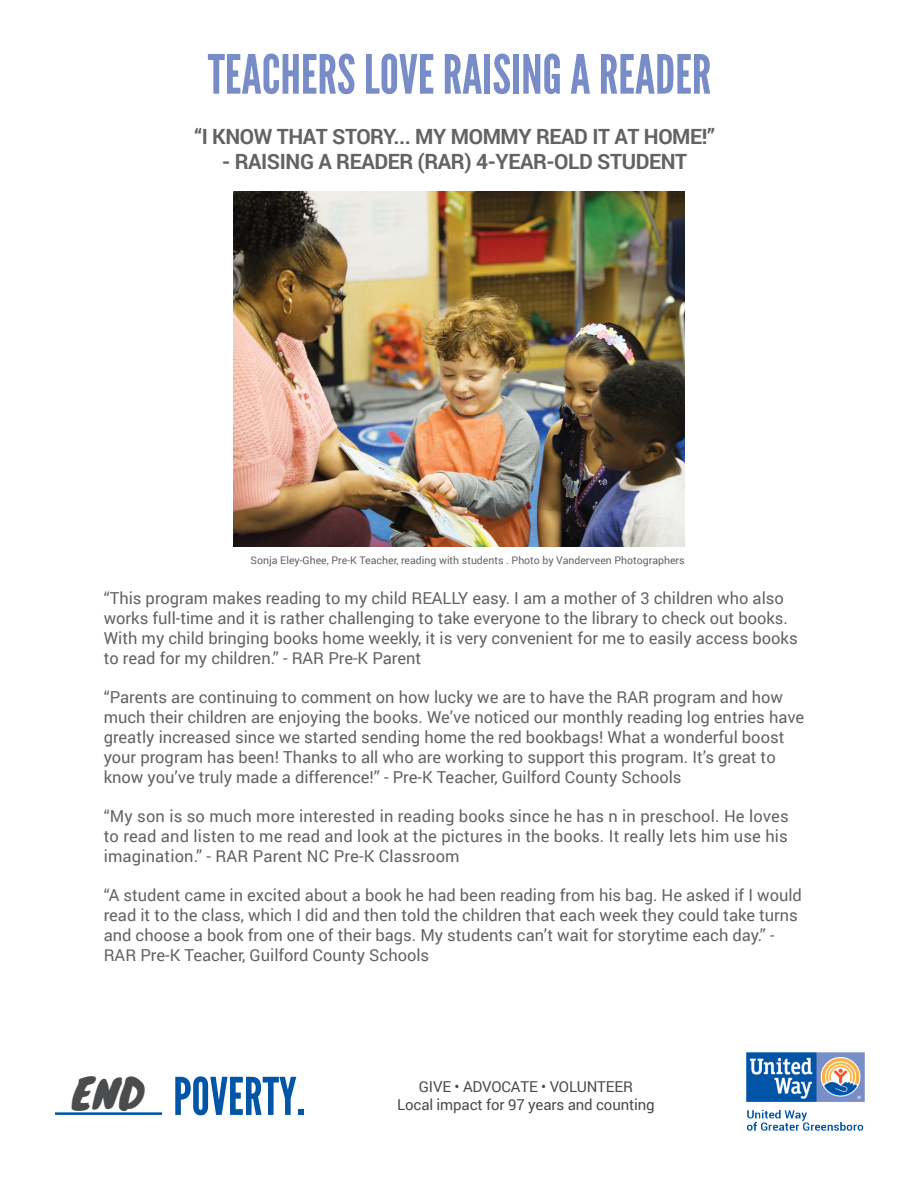
<style>
.page{position:relative;width:918px;height:1188px;background:#fff}
.page>*{position:absolute;margin:0;border:0;box-sizing:border-box;transform-origin:0 0}
.t1{font:54px "League Gothic";color:#788dc7}
.t2{font:51.9px "League Gothic";color:#0155a7}
.t3{font:41.1px "Knewave";color:#4b4c4d}
.t4{font:700 21px "Roboto";letter-spacing:-.02em;color:#636366}
.t5{font:16.5px/19.8px "Roboto";color:#636366}
.t6{font:15px "Roboto";letter-spacing:-.01em;color:#4b4c4d}
.t7{font:10.5px "Roboto";color:#636366}
</style>
<div class="page">
<hr style="left:55px;top:1112px;width:107px;height:3px;background:#0155a7">
<img style="left:747px;top:1052px;width:118px;height:79px">
<img style="left:233px;top:191px;width:452px;height:355px">
<p class="t1" style="left:208px;top:42px;width:505px">TEACHERS LOVE RAISING A READER</p>
<p class="t4" style="left:195px;top:121px;width:522px">“I KNOW THAT STORY... MY MOMMY READ IT AT HOME!”</p>
<p class="t4" style="left:222px;top:146px;width:467px">- RAISING A READER (RAR) 4-YEAR-OLD STUDENT</p>
<p class="t7" style="left:251px;top:553px;width:436px">Sonja Eley-Ghee, Pre-K Teacher, reading with students . Photo by Vanderveen Photographers</p>
<p class="t5" style="left:104px;top:588px;width:696px">“This program makes reading to my child REALLY easy. I am a mother of 3 children who also works full-time and it is rather challenging to take everyone to the library to check out books.<br>With my child bringing books home weekly, it is very convenient for me to easily access books to read for my children.” - RAR Pre-K Parent</p>
<p class="t5" style="left:104px;top:687px;width:702px">“Parents are continuing to comment on how lucky we are to have the RAR program and how much their children are enjoying the books. We’ve noticed our monthly reading log entries have greatly increased since we started sending home the red bookbags! What a wonderful boost your program has been! Thanks to all who are working to support this program. It’s great to know you’ve truly made a difference!” - Pre-K Teacher, Guilford County Schools</p>
<p class="t5" style="left:104px;top:806px;width:687px;text-align:justify">“My son is so much more interested in reading books since he has n in preschool. He loves to read and listen to me read and look at the pictures in the books. It really lets him use his imagination.” - RAR Parent NC Pre-K Classroom</p>
<p class="t5" style="left:104px;top:885px;width:700px">“A student came in excited about a book he had been reading from his bag. He asked if I would read it to the class, which I did and then told the children that each week they could take turns and choose a book from one of their bags. My students can’t wait for storytime each day.” - RAR Pre-K Teacher, Guilford County Schools</p>
<p class="t3" style="left:72px;top:1061px;width:73px">END</p>
<p class="t6" style="left:419px;top:1076px;width:216px">GIVE • ADVOCATE • VOLUNTEER</p>
<p class="t2" style="left:173px;top:1066px;width:133px">POVERTY.</p>
<p class="t6" style="left:397px;top:1094px;width:259px">Local impact for 97 years and counting</p>
</div>
